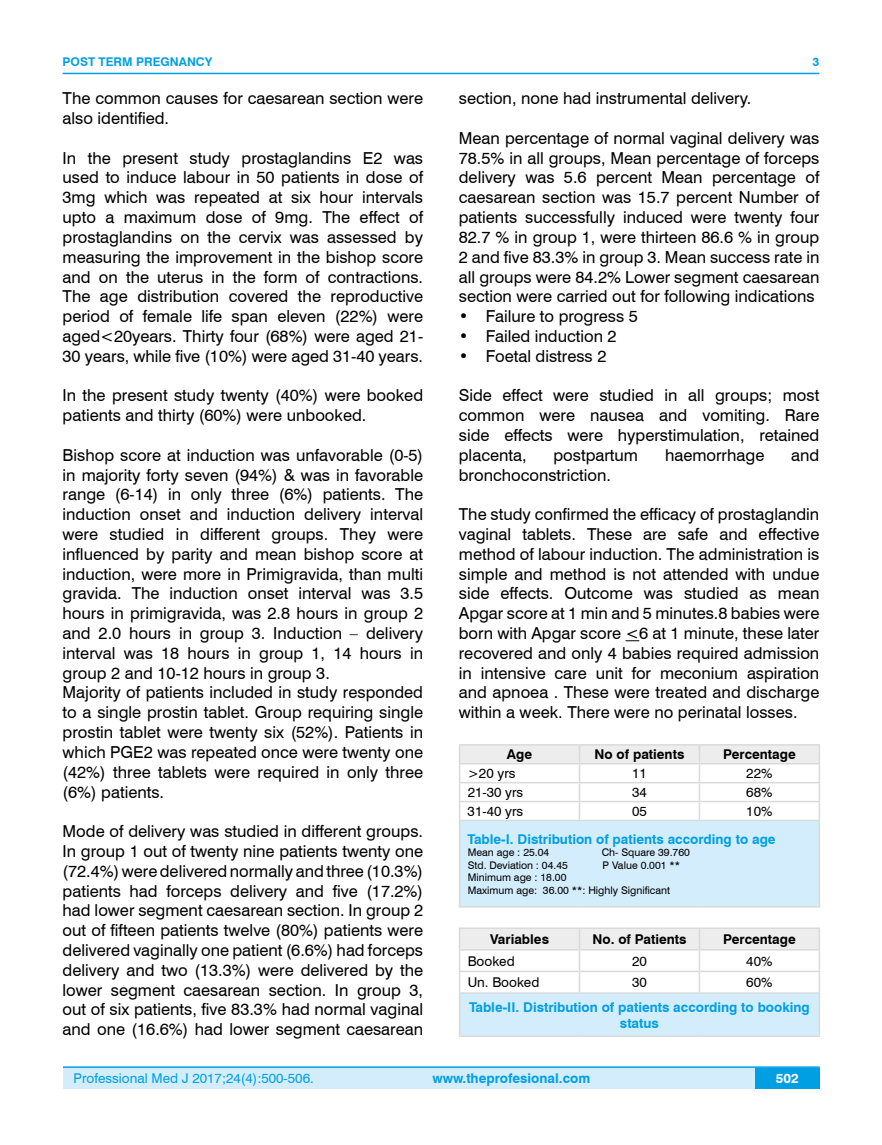
<style>
.page{position:relative;width:882px;height:1145px;background:#fff}
.page>*{position:absolute;margin:0;border:0;box-sizing:border-box;transform-origin:0 0}
.t1{font:16.5px/19.8px "Swiss 721 BT";color:#000;text-align:justify}
.t2{font:700 13.5px/16.2px "Swiss 721 BT";color:#009fe3;text-align:center}
.t3{font:13.5px "Swiss 721 BT";color:#000}
.t4{font:700 13.5px "Swiss 721 BT";color:#000}
.t5{font:13.5px "Swiss 721 BT";color:#009fe3}
.t6{font:700 13.5px "Swiss 721 BT";color:#fff}
.t7{font:700 12px "Swiss 721 BT";color:#009fe3}
.t8{font:10.5px/12.6px "Swiss 721 BT";color:#000}
</style>
<div class="page">
<div style="left:63px;top:1067px;width:756px;height:21px;background:#d4edfc"></div>
<hr style="left:63px;top:1066px;width:756px;height:2px;background:#009fe3">
<div style="left:754px;top:1068px;width:65px;height:20px;background:#009fe3"></div>
<hr style="left:63px;top:73px;width:756px;height:1px;background:#009fe3">
<svg style="left:625px;top:640px;width:14px;height:1px"></svg>
<div style="left:459px;top:820px;width:360px;height:87px;background:#d4edfc"></div>
<hr style="left:458px;top:744px;width:121px;height:1px;background:#dadada">
<hr style="left:579px;top:744px;width:120px;height:1px;background:#dadada">
<hr style="left:699px;top:744px;width:120px;height:1px;background:#dadada">
<svg style="left:459px;top:745px;width:360px;height:74px"></svg>
<hr style="left:458px;top:819px;width:121px;height:2px;background:#dadada">
<hr style="left:458px;top:821px;width:2px;height:85px;background:#dadada">
<hr style="left:579px;top:819px;width:120px;height:2px;background:#dadada">
<hr style="left:699px;top:819px;width:120px;height:2px;background:#dadada">
<hr style="left:818px;top:821px;width:1px;height:85px;background:#dadada">
<hr style="left:458px;top:906px;width:121px;height:1px;background:#dadada">
<hr style="left:579px;top:906px;width:120px;height:1px;background:#dadada">
<hr style="left:699px;top:906px;width:120px;height:1px;background:#dadada">
<div style="left:459px;top:993px;width:360px;height:43px;background:#d4edfc"></div>
<hr style="left:458px;top:927px;width:121px;height:2px;background:#dadada">
<hr style="left:458px;top:929px;width:2px;height:20px;background:#dadada">
<hr style="left:579px;top:927px;width:120px;height:2px;background:#dadada">
<hr style="left:699px;top:927px;width:120px;height:2px;background:#dadada">
<hr style="left:458px;top:949px;width:121px;height:1px;background:#dadada">
<hr style="left:458px;top:950px;width:2px;height:20px;background:#dadada">
<hr style="left:458px;top:970px;width:121px;height:2px;background:#dadada">
<hr style="left:458px;top:972px;width:2px;height:20px;background:#dadada">
<svg style="left:460px;top:929px;width:359px;height:63px"></svg>
<hr style="left:458px;top:992px;width:121px;height:1px;background:#dadada">
<hr style="left:458px;top:993px;width:2px;height:42px;background:#dadada">
<hr style="left:579px;top:992px;width:120px;height:1px;background:#dadada">
<hr style="left:699px;top:992px;width:120px;height:1px;background:#dadada">
<hr style="left:818px;top:993px;width:1px;height:42px;background:#dadada">
<hr style="left:458px;top:1035px;width:121px;height:2px;background:#dadada">
<hr style="left:579px;top:1035px;width:120px;height:2px;background:#dadada">
<hr style="left:699px;top:1035px;width:120px;height:2px;background:#dadada">
<p class="t7" style="left:63px;top:53px;width:151px">POST TERM PREGNANCY</p>
<p class="t1" style="left:63px;top:88px;width:362px">The common causes for caesarean section were also identified.</p>
<p class="t1" style="left:63px;top:147px;width:362px">In the present study prostaglandins E2 was used to induce labour in 50 patients in dose of 3mg which was repeated at six hour intervals upto a maximum dose of 9mg. The effect of prostaglandins on the cervix was assessed by measuring the improvement in the bishop score and on the uterus in the form of contractions.<br>The age distribution covered the reproductive period of female life span eleven (22%) were aged&lt;20years. Thirty four (68%) were aged 21- 30 years, while five (10%) were aged 31-40 years.</p>
<p class="t1" style="left:63px;top:385px;width:362px">In the present study twenty (40%) were booked patients and thirty (60%) were unbooked.</p>
<p class="t1" style="left:63px;top:444px;width:362px;text-align:left">Bishop score at induction was unfavorable (0-5) in majority forty seven (94%) &amp; was in favorable range (6-14) in only three (6%) patients. The induction onset and induction delivery interval were studied in different groups. They were influenced by parity and mean bishop score at induction, were more in Primigravida, than multi gravida. The induction onset interval was 3.5 hours in primigravida, was 2.8 hours in group 2 and 2.0 hours in group 3. Induction – delivery interval was 18 hours in group 1, 14 hours in group 2 and 10-12 hours in group 3.<br>Majority of patients included in study responded to a single prostin tablet. Group requiring single prostin tablet were twenty six (52%). Patients in which PGE2 was repeated once were twenty one (42%) three tablets were required in only three (6%) patients.</p>
<p class="t1" style="left:63px;top:820px;width:362px">Mode of delivery was studied in different groups.<br>In group 1 out of twenty nine patients twenty one (72.4%) were delivered normally and three (10.3%) patients had forceps delivery and five (17.2%) had lower segment caesarean section. In group 2 out of fifteen patients twelve (80%) patients were delivered vaginally one patient (6.6%) had forceps delivery and two (13.3%) were delivered by the lower segment caesarean section. In group 3, out of six patients, five 83.3% had normal vaginal and one (16.6%) had lower segment caesarean</p>
<p class="t7" style="left:812px;top:53px;width:8px">3</p>
<p class="t1" style="left:458px;top:88px;width:294px">section, none had instrumental delivery.</p>
<p class="t1" style="left:458px;top:127px;width:362px">Mean percentage of normal vaginal delivery was 78.5% in all groups, Mean percentage of forceps delivery was 5.6 percent Mean percentage of caesarean section was 15.7 percent Number of patients successfully induced were twenty four 82.7 % in group 1, were thirteen 86.6 % in group 2 and five 83.3% in group 3. Mean success rate in all groups were 84.2% Lower segment caesarean section were carried out for following indications</p>
<p class="t1" style="left:458px;top:306px;width:180px">• Failure to progress 5</p>
<p class="t1" style="left:458px;top:325px;width:159px">• Failed induction 2</p>
<p class="t1" style="left:458px;top:345px;width:149px">• Foetal distress 2</p>
<p class="t1" style="left:458px;top:385px;width:362px">Side effect were studied in all groups; most common were nausea and vomiting. Rare side effects were hyperstimulation, retained placenta,</p>
<p class="t1" style="left:553px;top:444px;width:86px">postpartum</p>
<p class="t1" style="left:664px;top:444px;width:101px">haemorrhage</p>
<p class="t1" style="left:790px;top:444px;width:30px">and</p>
<p class="t1" style="left:458px;top:464px;width:153px">bronchoconstriction.</p>
<p class="t1" style="left:458px;top:504px;width:362px">The study confirmed the efficacy of prostaglandin vaginal tablets. These are safe and effective method of labour induction. The administration is simple and method is not attended with undue side effects. Outcome was studied as mean Apgar score at 1 min and 5 minutes.8 babies were born with Apgar score &lt;6 at 1 minute, these later recovered and only 4 babies required admission in intensive care unit for meconium aspiration and apnoea . These were treated and discharge within a week. There were no perinatal losses.</p>
<p class="t4" style="left:506px;top:745px;width:27px">Age</p>
<p class="t4" style="left:594px;top:745px;width:91px">No of patients</p>
<p class="t4" style="left:722px;top:745px;width:74px">Percentage</p>
<p class="t3" style="left:467px;top:764px;width:49px">&gt;20 yrs</p>
<p class="t3" style="left:631px;top:764px;width:16px">11</p>
<p class="t3" style="left:745px;top:764px;width:28px">22%</p>
<p class="t3" style="left:467px;top:783px;width:57px">21-30 yrs</p>
<p class="t3" style="left:631px;top:783px;width:16px">34</p>
<p class="t3" style="left:745px;top:783px;width:28px">68%</p>
<p class="t3" style="left:467px;top:802px;width:57px">31-40 yrs</p>
<p class="t3" style="left:631px;top:802px;width:16px">05</p>
<p class="t3" style="left:745px;top:802px;width:28px">10%</p>
<p class="t2" style="left:467px;top:830px;width:309px">Table-I. Distribution of patients according to age</p>
<p class="t8" style="left:467px;top:845px;width:83px">Mean age : 25.04</p>
<p class="t8" style="left:601px;top:845px;width:90px">Ch- Square 39.760</p>
<p class="t8" style="left:467px;top:858px;width:102px">Std. Deviation : 04.45</p>
<p class="t8" style="left:602px;top:858px;width:79px">P Value 0.001 **</p>
<p class="t8" style="left:467px;top:871px;width:204px">Minimum age : 18.00<br>Maximum age: 36.00 **: Highly Significant</p>
<p class="t4" style="left:490px;top:930px;width:60px">Variables</p>
<p class="t4" style="left:592px;top:930px;width:95px">No. of Patients</p>
<p class="t4" style="left:722px;top:930px;width:74px">Percentage</p>
<p class="t3" style="left:467px;top:951px;width:49px">Booked</p>
<p class="t3" style="left:631px;top:951px;width:16px">20</p>
<p class="t3" style="left:746px;top:951px;width:28px">40%</p>
<p class="t3" style="left:467px;top:973px;width:73px">Un. Booked</p>
<p class="t3" style="left:631px;top:973px;width:16px">30</p>
<p class="t3" style="left:745px;top:973px;width:28px">60%</p>
<p class="t2" style="left:469px;top:998px;width:342px">Table-II. Distribution of patients according to booking status</p>
<p class="t5" style="left:74px;top:1069px;width:241px">Professional Med J 2017;24(4):500-506.</p>
<p class="t2" style="left:432px;top:1069px;width:159px">www.theprofesional.com</p>
<p class="t6" style="left:775px;top:1069px;width:24px">502</p>
</div>
